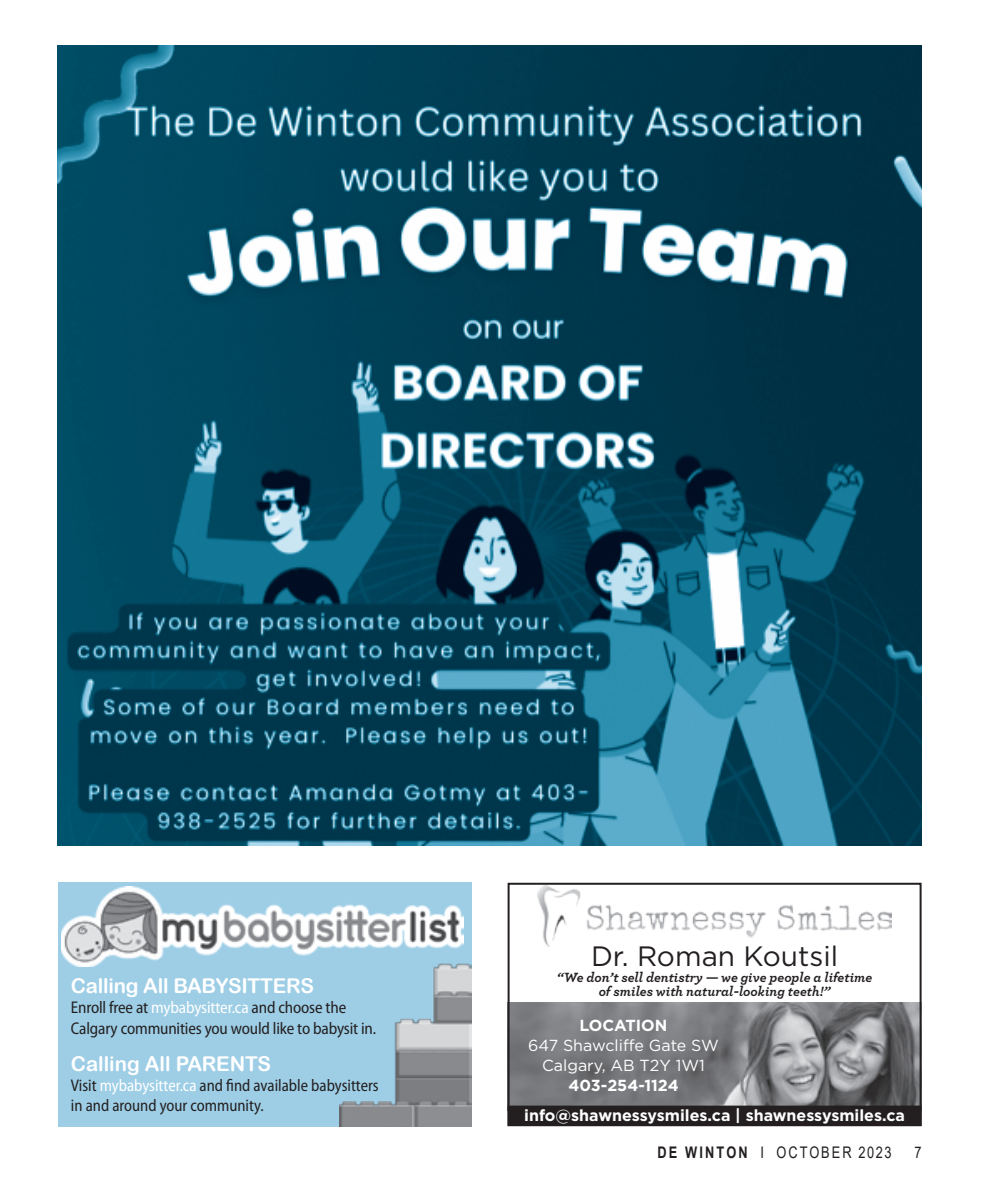
<style>
.page{position:relative;width:990px;height:1188px;background:#fff}
.page>*{position:absolute;margin:0;border:0;box-sizing:border-box;transform-origin:0 0}
.t1{font:28px "Gotham";color:#231f20}
.t2{font:20.4px "Arial Rounded MT Bold";letter-spacing:-.01em;color:#fff}
.t3{font:semi-condensed 17px/20.4px "Myriad Pro";letter-spacing:-.01em;color:#231f20}
.t4{font:semi-condensed 17px/20.4px "Myriad Pro";letter-spacing:-.01em;color:#231f20;scale:.94 1}
.t5{font:16px/20px "Gotham";color:#fff;text-align:center}
.t6{font:700 16px "Gotham";color:#fff}
.t7{font:16px "Arial";letter-spacing:.155em;color:#231f20;scale:.8 1}
.t8{font:italic 700 14px/14px "Archer Pro";color:#231f20;text-align:center}
.s1{color:#fff}
.s2{font-weight:700}
</style>
<div class="page">
<img style="left:58px;top:46px;width:864px;height:800px">
<div style="left:58px;top:882px;width:414px;height:244px;background:#9dcee6"></div>
<img style="left:62px;top:887px;width:100px;height:79px">
<img style="left:162px;top:904px;width:301px;height:53px">
<img style="left:340px;top:953px;width:132px;height:173px">
<img style="left:537px;top:886px;width:355px;height:60px">
<img style="left:511px;top:1002px;width:408px;height:104px">
<div style="left:509px;top:1107px;width:412px;height:18px;background:#231f20"></div>
<div style="left:508px;top:1106px;width:414px;height:20px;border:2px solid #231f20"></div>
<div style="left:508px;top:883px;width:414px;height:243px;border:2px solid #231f20"></div>
<p class="t2" style="left:71px;top:974px;width:245px">Calling All BABYSITTERS</p>
<p class="t3" style="left:71px;top:998px;width:307px">Enroll free at <span class="s1">mybabysitter.ca</span> and choose the<br>Calgary communities you would like to babysit in.</p>
<p class="t2" style="left:71px;top:1051px;width:202px">Calling All PARENTS</p>
<p class="t4" style="left:71px;top:1076px;width:329px">Visit <span class="s1">mybabysitter.ca</span> and find available babysitters in and around your community.</p>
<p class="t1" style="left:591px;top:940px;width:249px">Dr. Roman Koutsil</p>
<p class="t8" style="left:557px;top:969px;width:317px">“We don’t sell dentistry — we give people a lifetime of smiles with natural-looking teeth!”</p>
<p class="t5" style="left:528px;top:1015px;width:192px"><span class="s2">LOCATION<br></span>647 Shawcliffe Gate SW<br>Calgary, AB T2Y 1W1<br><span class="s2">403-254-1124</span></p>
<p class="t6" style="left:524px;top:1106px;width:382px">info@shawnessysmiles.ca | shawnessysmiles.ca</p>
<p class="t7" style="left:657px;top:1141px;width:294px"><span class="s2">DE WINTON</span> I OCTOBER 2023</p>
<p class="t7" style="left:914px;top:1141px;width:10px">7</p>
</div>
